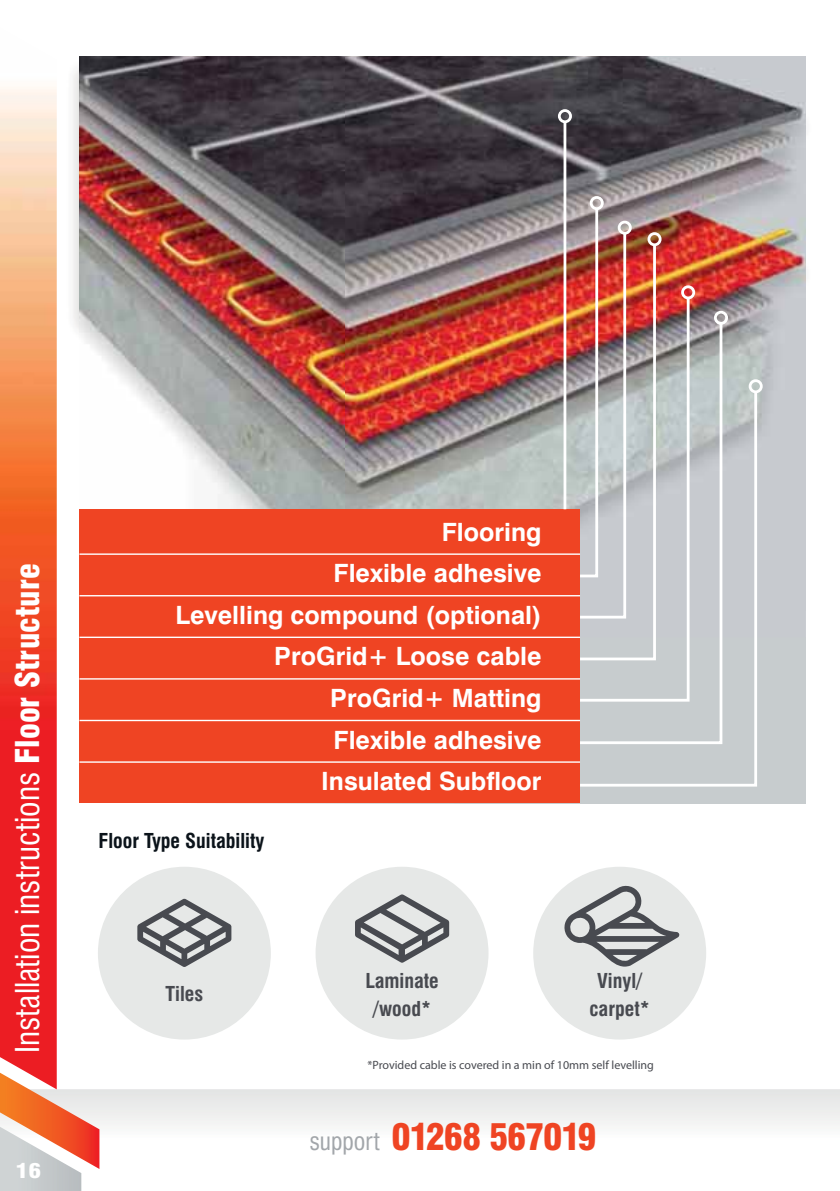
<style>
.page{position:relative;width:840px;height:1191px;background:#fff}
.page>*{position:absolute;margin:0;border:0;box-sizing:border-box;transform-origin:0 0}
.t1{font:900 condensed 36px "Swiss 721 BT";letter-spacing:-.04em;color:#ef4423}
.t2{font:condensed 32px "Swiss 721 BT";color:#fff}
.t3{font:700 25.2px/41.6px "Swiss 721 BT";color:#fff;text-align:right}
.t4{font:700 condensed 20px/28px "Swiss 721 BT";color:#484a50;text-align:center}
.t5{font:700 condensed 20px "Swiss 721 BT";color:#0b131a}
.t6{font:900 condensed 20px "Swiss 721 BT";color:#fff;scale:1.2 1}
.t7{font:12px "Myriad Pro";color:#484a50}
.s1{font-weight:900}
.s2{font-weight:400;font-size:24px;color:#a2a6aa}
</style>
<div class="page">
<svg style="left:99px;top:1089px;width:740px;height:80px"></svg>
<img style="left:0;top:87px;width:57px;height:976px">
<svg style="left:0;top:1063px;width:99px;height:128px"></svg>
<div style="left:79px;top:637px;width:726px;height:166px;background:#c7ccce"></div>
<img style="left:79px;top:57px;width:727px;height:553px">
<div style="left:79px;top:509px;width:500px;height:294px;background:#ef4423"></div>
<div style="left:589px;top:196px;width:14px;height:14px;border:3px solid #fff;border-radius:50%"></div>
<hr style="left:563px;top:122px;width:3px;height:387px;background:#fff">
<div style="left:557px;top:109px;width:14px;height:14px;border:3px solid #fff;border-radius:50%"></div>
<img style="left:577px;top:206px;width:80px;height:89px">
<div style="left:647px;top:232px;width:14px;height:14px;border:3px solid #fff;border-radius:50%"></div>
<img style="left:577px;top:295px;width:113px;height:25px">
<div style="left:680px;top:285px;width:14px;height:14px;border:3px solid #fff;border-radius:50%"></div>
<img style="left:577px;top:320px;width:146px;height:69px">
<div style="left:713px;top:311px;width:14px;height:14px;border:3px solid #fff;border-radius:50%"></div>
<svg style="left:577px;top:389px;width:181px;height:399px"></svg>
<div style="left:748px;top:379px;width:14px;height:14px;border:3px solid #fff;border-radius:50%"></div>
<hr style="left:79px;top:553px;width:500px;height:2px;background:#fff">
<hr style="left:79px;top:595px;width:500px;height:1px;background:#fff">
<hr style="left:79px;top:636px;width:500px;height:2px;background:#fff">
<hr style="left:79px;top:678px;width:500px;height:1px;background:#fff">
<hr style="left:79px;top:720px;width:500px;height:1px;background:#fff">
<hr style="left:79px;top:761px;width:500px;height:1px;background:#fff">
<div style="left:98px;top:866px;width:173px;height:173px;background:#e6e8e7;border-radius:50%"></div>
<svg style="left:137px;top:898px;width:94px;height:69px"></svg>
<div style="left:533px;top:866px;width:172px;height:173px;background:#e6e8e7;border-radius:50%"></div>
<svg style="left:563px;top:883px;width:116px;height:83px"></svg>
<div style="left:315px;top:866px;width:173px;height:173px;background:#e6e8e7;border-radius:50%"></div>
<svg style="left:355px;top:894px;width:94px;height:68px"></svg>
<p class="t2" style="left:12px;top:1053px;width:491px;rotate:-90deg">Installation instructions <span class="s1">Floor Structure</span></p>
<p class="t6" style="left:15px;top:1161px;width:23px">16</p>
<p class="t3" style="left:175px;top:512px;width:367px">Flooring<br>Flexible adhesive<br>Levelling compound (optional)<br>ProGrid+ Loose cable<br>ProGrid+ Matting<br>Flexible adhesive<br>Insulated Subfloor</p>
<p class="t5" style="left:98px;top:831px;width:167px">Floor Type Suitability</p>
<p class="t4" style="left:165px;top:980px;width:39px">Tiles</p>
<p class="t4" style="left:365px;top:967px;width:75px">Laminate /wood*</p>
<p class="t4" style="left:589px;top:967px;width:62px">Vinyl/ carpet*</p>
<p class="t7" style="left:367px;top:1060px;width:288px">*Provided cable is covered in a min of 10mm self levelling</p>
<h1 class="t1" style="left:309px;top:1119px;width:289px"><span class="s2">support</span> 01268 567019</h1>
</div>
